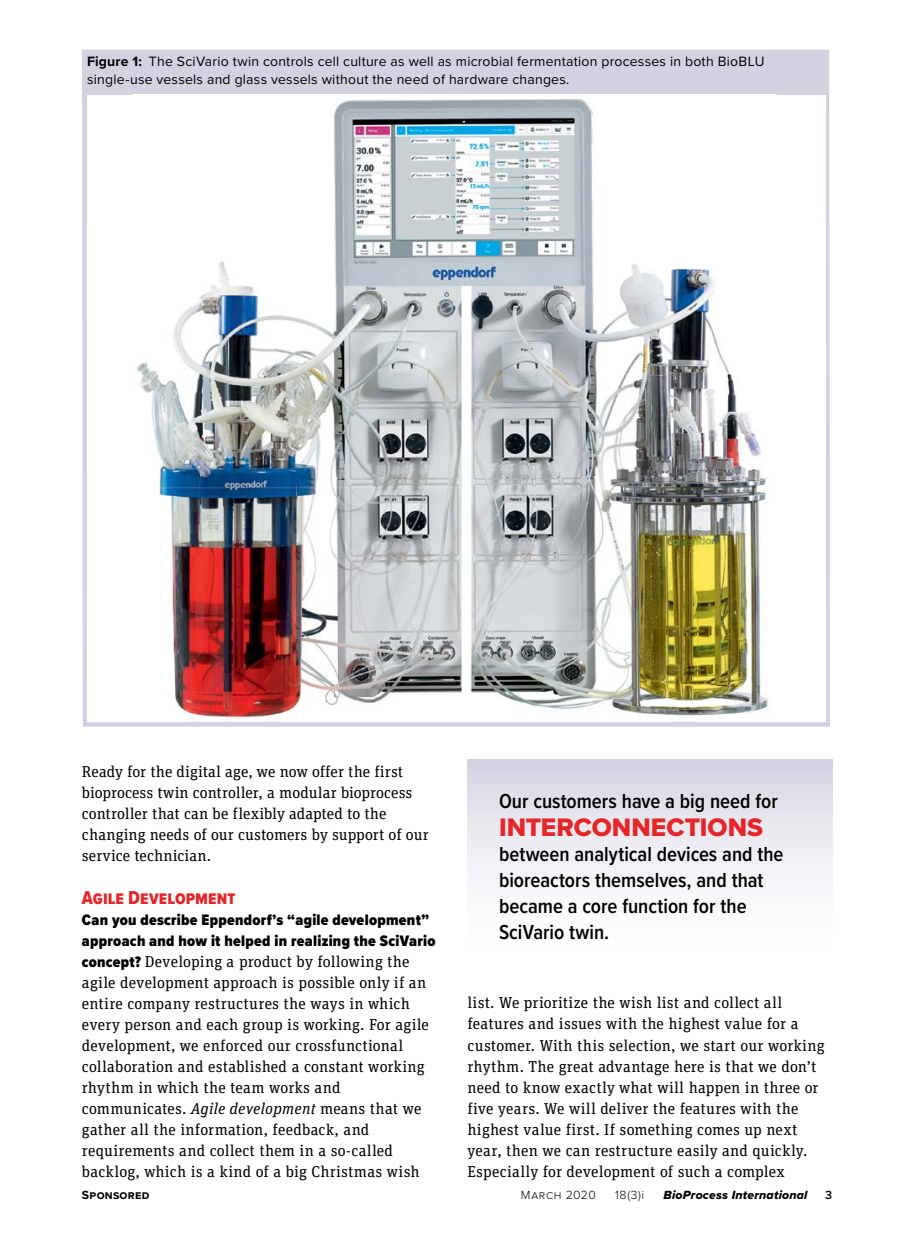
<style>
.page{position:relative;width:914px;height:1237px;background:#fff}
.page>*{position:absolute;margin:0;border:0;box-sizing:border-box;transform-origin:0 0}
.t1{font:26.25px "Proxima Nova Extrabld";color:#e62529}
.t2{font:600 21px/26.2px "Proxima Nova Cond";color:#000}
.t3{font:19.25px "Proxima Nova Cond Extrabld";letter-spacing:.005em;color:#e62529}
.t4{font:15.75px/21px "Unit Slab Pro";letter-spacing:.015em;color:#000}
.t5{font:900 15.75px/21px "Proxima Nova Cond";letter-spacing:.02em;color:#000}
.t6{font:14px/17.5px "Proxima Nova";letter-spacing:.015em;color:#000}
.t7{font:12.25px "Proxima Nova Extrabld It";letter-spacing:.015em;color:#000}
.t8{font:300 12.25px "Proxima Nova";letter-spacing:.05em;color:#000}
.t9{font:700 12.25px "Proxima Nova";letter-spacing:.02em;color:#000}
.t10{font:600 12.25px "Proxima Nova";color:#000}
.s1{font-weight:700}
.s2{font-family:"Proxima Nova Cond";font-weight:900}
.s3{font-style:italic}
</style>
<div class="page">
<svg style="left:82px;top:50px;width:748px;height:676px;background:#d5d5e3"></svg>
<div style="left:87px;top:95px;width:738px;height:626px;background:#fff"></div>
<img style="left:136px;top:99px;width:632px;height:619px">
<div style="left:467px;top:760px;width:365px;height:208px;background:linear-gradient(to bottom,#d9d8e5,#fff)"></div>
<p class="t6" style="left:87px;top:52px;width:678px"><span class="s1">Figure 1:</span> The SciVario twin controls cell culture as well as microbial fermentation processes in both BioBLU single‑use vessels and glass vessels without the need of hardware changes.</p>
<p class="t4" style="left:82px;top:761px;width:348px">Ready for the digital age, we now offer the first bioprocess twin controller, a modular bioprocess controller that can be flexibly adapted to the changing needs of our customers by support of our service technician.</p>
<p class="t3" style="left:82px;top:882px;width:155px">Agile Development</p>
<p class="t5" style="left:82px;top:908px;width:355px">Can you describe Eppendorf’s “agile development” approach and how it helped in realizing the SciVario</p>
<p class="t4" style="left:82px;top:950px;width:348px"><span class="s2">concept?</span> Developing a product by following the agile development approach is possible only if an entire company restructures the ways in which every person and each group is working. For agile development, we enforced our crossfunctional collaboration and established a constant working rhythm in which the team works and communicates. <span class="s3">Agile development</span> means that we gather all the information, feedback, and requirements and collect them in a so-called backlog, which is a kind of a big Christmas wish</p>
<h2 class="t2" style="left:499px;top:787px;width:280px">Our customers have a big need for</h2>
<h1 class="t1" style="left:499px;top:807px;width:265px">INTERCONNECTIONS</h1>
<h2 class="t2" style="left:499px;top:839px;width:286px">between analytical devices and the bioreactors themselves, and that became a core function for the<br>SciVario twin.</h2>
<p class="t4" style="left:467px;top:991px;width:358px">list. We prioritize the wish list and collect all features and issues with the highest value for a customer. With this selection, we start our working rhythm. The great advantage here is that we don’t need to know exactly what will happen in three or five years. We will deliver the features with the highest value first. If something comes up next year, then we can restructure easily and quickly.<br>Especially for development of such a complex</p>
<p class="t9" style="left:82px;top:1185px;width:69px">Sponsored</p>
<p class="t8" style="left:521px;top:1185px;width:76px">March 2020</p>
<p class="t8" style="left:615px;top:1185px;width:31px">18(3)i</p>
<p class="t7" style="left:663px;top:1185px;width:145px">BioProcess International</p>
<p class="t10" style="left:825px;top:1185px;width:9px">3</p>
</div>
